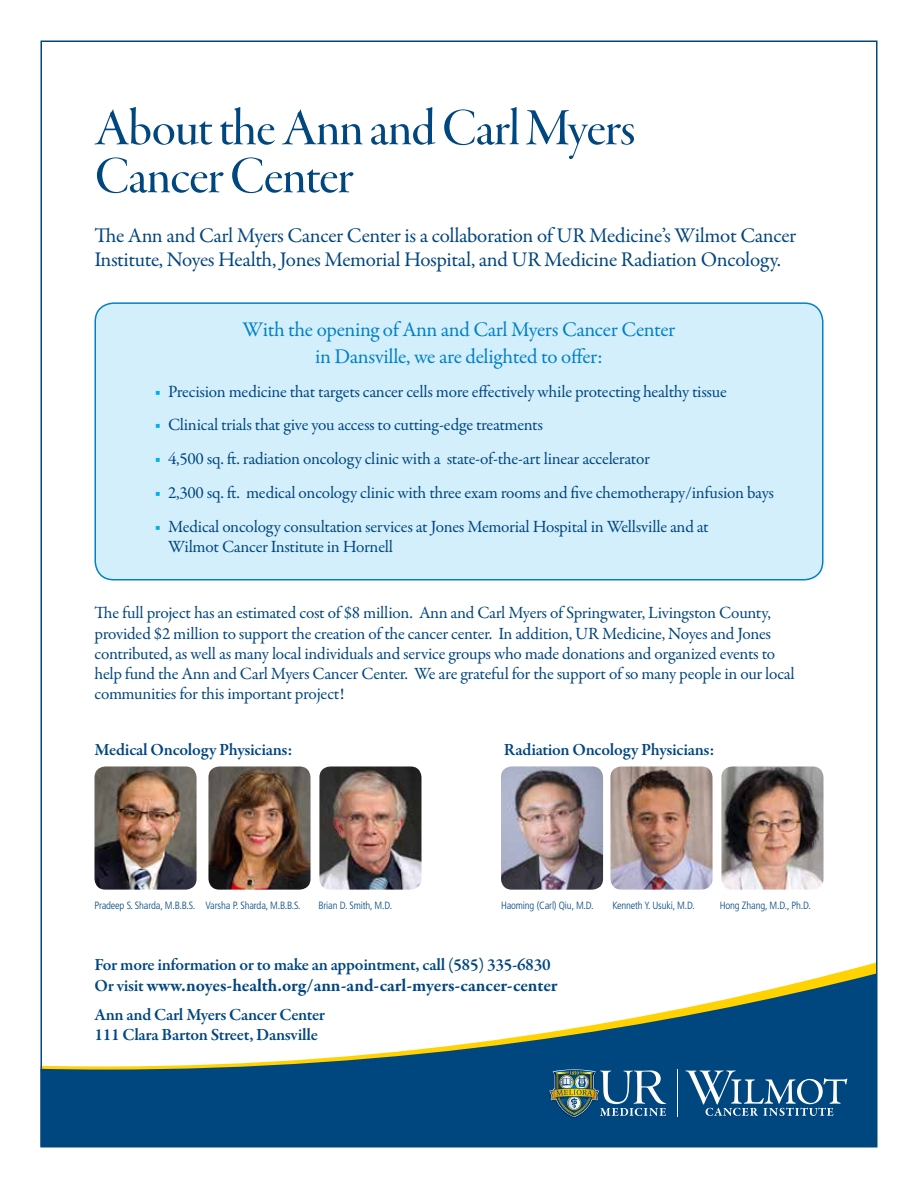
<style>
.page{position:relative;width:918px;height:1188px;background:#fff}
.page>*{position:absolute;margin:0;border:0;box-sizing:border-box;transform-origin:0 0}
.t1{font:54px/48px "Garamond Premr Pro Med Disp";letter-spacing:-.015em;color:#00467f}
.t2{font:21px/24px "Garamond Premr Pro";letter-spacing:-.015em;color:#00467f}
.t3{font:21px/27px "Garamond Premr Pro";letter-spacing:-.02em;color:#0081c6;text-align:center}
.t4{font:700 18px "Garamond Premr Pro";letter-spacing:-.005em;color:#00467f}
.t5{font:17.25px/20.2px "Garamond Premr Pro";letter-spacing:-.015em;color:#00467f}
.t6{font:600 17.25px/20.2px "Garamond Premr Pro";letter-spacing:-.015em;color:#00467f}
.t7{font:300 condensed 10.5px "Frutiger LT Std";letter-spacing:-.015em;color:#00467f}
.s1{color:#00aeef}
.s2{font-weight:600;font-size:17.25px}
</style>
<div class="page">
<svg style="left:43px;top:974px;width:832px;height:171px;fill:#00467f"></svg>
<div style="left:95px;top:303px;width:728px;height:277px;background:#d4effc;border-radius:19px"></div>
<div style="left:95px;top:302px;width:729px;height:278px;border:2px solid #0081c6;border-radius:19px"></div>
<svg style="left:685px;top:1070px;width:162px;height:46px;background:#356c99"></svg>
<hr style="left:677px;top:1070px;width:1px;height:47px;background:#fff">
<img style="left:548px;top:1069px;width:53px;height:51px">
<img style="left:549px;top:1069px;width:117px;height:48px">
<img style="left:94px;top:766px;width:103px;height:124px">
<img style="left:501px;top:766px;width:102px;height:124px">
<img style="left:208px;top:766px;width:103px;height:124px">
<img style="left:610px;top:766px;width:103px;height:124px">
<img style="left:319px;top:766px;width:103px;height:124px">
<img style="left:721px;top:766px;width:103px;height:124px">
<h1 class="t1" style="left:94px;top:106px;width:543px">About the Ann and Carl Myers<br>Cancer Center</h1>
<p class="t2" style="left:94px;top:224px;width:703px">The Ann and Carl Myers Cancer Center is a collaboration of UR Medicine’s Wilmot Cancer<br>Institute, Noyes Health, Jones Memorial Hospital, and UR Medicine Radiation Oncology.</p>
<p class="t3" style="left:243px;top:316px;width:434px">With the opening of Ann and Carl Myers Cancer Center in Dansville, we are delighted to offer:</p>
<p class="t5" style="left:155px;top:382px;width:573px"><span class="s1">■</span> Precision medicine that targets cancer cells more effectively while protecting healthy tissue</p>
<p class="t5" style="left:155px;top:415px;width:389px"><span class="s1">■</span> Clinical trials that give you access to cutting-edge treatments</p>
<p class="t5" style="left:155px;top:449px;width:496px"><span class="s1">■</span> 4,500 sq. ft. radiation oncology clinic with a state-of-the-art linear accelerator</p>
<p class="t5" style="left:155px;top:483px;width:620px"><span class="s1">■</span> 2,300 sq. ft. medical oncology clinic with three exam rooms and five chemotherapy/infusion bays</p>
<p class="t5" style="left:168px;top:517px;width:542px;text-indent:-13px"><span class="s1">■</span> Medical oncology consultation services at Jones Memorial Hospital in Wellsville and at<br>Wilmot Cancer Institute in Hornell</p>
<p class="t5" style="left:95px;top:603px;width:702px">The full project has an estimated cost of $8 million. Ann and Carl Myers of Springwater, Livingston County, provided $2 million to support the creation of the cancer center. In addition, UR Medicine, Noyes and Jones contributed, as well as many local individuals and service groups who made donations and organized events to help fund the Ann and Carl Myers Cancer Center. We are grateful for the support of so many people in our local communities for this important project!</p>
<p class="t6" style="left:95px;top:740px;width:200px">Medical Oncology Physicians:</p>
<p class="t6" style="left:504px;top:740px;width:212px">Radiation Oncology Physicians:</p>
<p class="t7" style="left:94px;top:900px;width:102px">Pradeep S. Sharda, M.B.B.S.</p>
<p class="t7" style="left:205px;top:900px;width:97px">Varsha P. Sharda, M.B.B.S.</p>
<p class="t7" style="left:318px;top:900px;width:75px">Brian D. Smith, M.D.</p>
<p class="t7" style="left:501px;top:900px;width:94px">Haoming (Carl) Qiu, M.D.</p>
<p class="t7" style="left:612px;top:900px;width:84px">Kenneth Y. Usuki, M.D.</p>
<p class="t7" style="left:720px;top:900px;width:93px">Hong Zhang, M.D., Ph.D.</p>
<p class="t6" style="left:94px;top:954px;width:458px">For more information or to make an appointment, call (585) 335-6830</p>
<p class="t4" style="left:94px;top:974px;width:464px"><span class="s2">Or visit</span> www.noyes-health.org/ann-and-carl-myers-cancer-center</p>
<p class="t6" style="left:94px;top:1005px;width:232px">Ann and Carl Myers Cancer Center<br>111 Clara Barton Street, Dansville</p>
</div>
